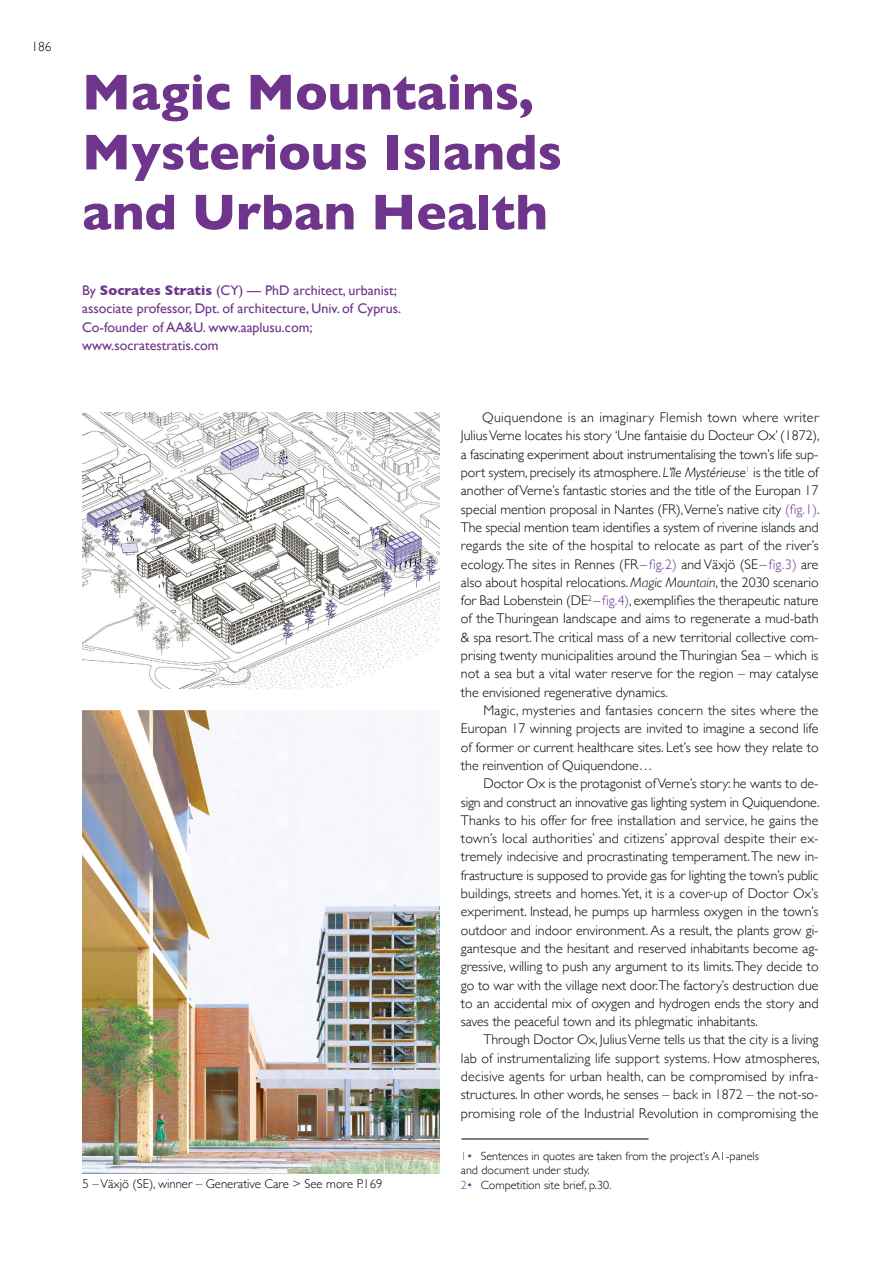
<style>
.page{position:relative;width:893px;height:1263px;background:#fff}
.page>*{position:absolute;margin:0;border:0;box-sizing:border-box;transform-origin:0 0}
.t1{font:700 51px/60px "Gill Sans";color:#6f348b}
.t2{font:300 13.95px/18.3px "Gill Sans";color:#000;text-align:justify}
.t3{font:13.95px/18.3px "Gill Sans";color:#6f348b}
.t4{font:300 13.5px "Gill Sans";color:#000}
.t5{font:300 12.75px "Gill Sans";color:#000}
.t6{font:300 12px/14.4px "Gill Sans";color:#000}
.s1{font-weight:700}
.s2{font-style:italic}
.s3{color:#6f348b}
</style>
<div class="page">
<hr style="left:461px;top:1139px;width:187px;height:1px;background:#000">
<img style="left:82px;top:711px;width:358px;height:462px">
<img style="left:82px;top:412px;width:358px;height:276px">
<p class="t4" style="left:31px;top:36px;width:22px">186</p>
<h1 class="t1" style="left:82px;top:61px;width:482px">Magic Mountains,<br>Mysterious Islands and Urban Health</h1>
<p class="t3" style="left:82px;top:281px;width:321px">By <span class="s1">Socrates Stratis</span> (CY) — PhD architect, urbanist; associate professor, Dpt. of architecture, Univ. of Cyprus.<br>Co-founder of AA&amp;U. www.aaplusu.com; www.socratestratis.com</p>
<p class="t2" style="left:461px;top:408px;width:360px;text-indent:21px">Quiquendone is an imaginary Flemish town where writer JuliusVerne locates his story ʻUne fantaisie du Docteur Ox’ (1872), a fascinating experiment about instrumentalising the town’s life sup&shy;port system, precisely its atmosphere. <span class="s2">L’île Mystérieuse</span><sup>1</sup> is the title of another of Verne’s fantastic stories and the title of the Europan 17 special mention proposal in Nantes (FR),Verne’s native city <span class="s3">(fig.1)</span>.<br>The special mention team identifies a system of riverine islands and regards the site of the hospital to relocate as part of the river’s ecology. The sites in Rennes (FR – <span class="s3">fig.2)</span> and Växjö (SE – <span class="s3">fig.3)</span> are also about hospital relocations. <span class="s2">Magic Mountain</span>, the 2030 scenario for Bad Lobenstein (DE<sup>2</sup> –<span class="s3">fig.4)</span>, exemplifies the therapeutic nature of the Thuringean landscape and aims to regenerate a mud-bath &amp; spa resort. The critical mass of a new territorial collective com&shy;prising twenty municipalities around the Thuringian Sea – which is not a sea but a vital water reserve for the region – may catalyse the envisioned regenerative dynamics.</p>
<p class="t2" style="left:461px;top:701px;width:359px;text-indent:23px">Magic, mysteries and fantasies concern the sites where the Europan 17 winning projects are invited to imagine a second life of former or current healthcare sites. Let’s see how they relate to the reinvention of Quiquendone…</p>
<p class="t2" style="left:461px;top:774px;width:360px;text-indent:23px">Doctor Ox is the protagonist of Verne’s story: he wants to de&shy;sign and construct an innovative gas lighting system in Quiquendone.<br>Thanks to his offer for free installation and service, he gains the town’s local authorities’ and citizens’ approval despite their ex&shy;tremely indecisive and procrastinating temperament. The new in&shy;frastructure is supposed to provide gas for lighting the town’s public buildings, streets and homes. Yet, it is a cover-up of Doctor Ox’s experiment. Instead, he pumps up harmless oxygen in the town’s outdoor and indoor environment. As a result, the plants grow gi&shy;gantesque and the hesitant and reserved inhabitants become ag&shy;gressive, willing to push any argument to its limits. They decide to go to war with the village next door.The factory’s destruction due to an accidental mix of oxygen and hydrogen ends the story and saves the peaceful town and its phlegmatic inhabitants.</p>
<p class="t2" style="left:461px;top:1030px;width:360px;text-indent:23px">Through Doctor Ox, Julius Verne tells us that the city is a living lab of instrumentalizing life support systems. How atmospheres, decisive agents for urban health, can be compromised by infra&shy;structures. In other words, he senses – back in 1872 – the not-so&shy;promising role of the Industrial Revolution in compromising the</p>
<p class="t6" style="left:461px;top:1148px;width:299px"><span class="s3">1•</span> Sentences in quotes are taken from the project’s A1-panels and document under study.</p>
<p class="t5" style="left:82px;top:1174px;width:301px">5 – Växjö (SE), winner – Generative Care &gt; See more P.169</p>
<p class="t6" style="left:461px;top:1177px;width:152px"><span class="s3">2•</span> Competition site brief, p.30.</p>
</div>
